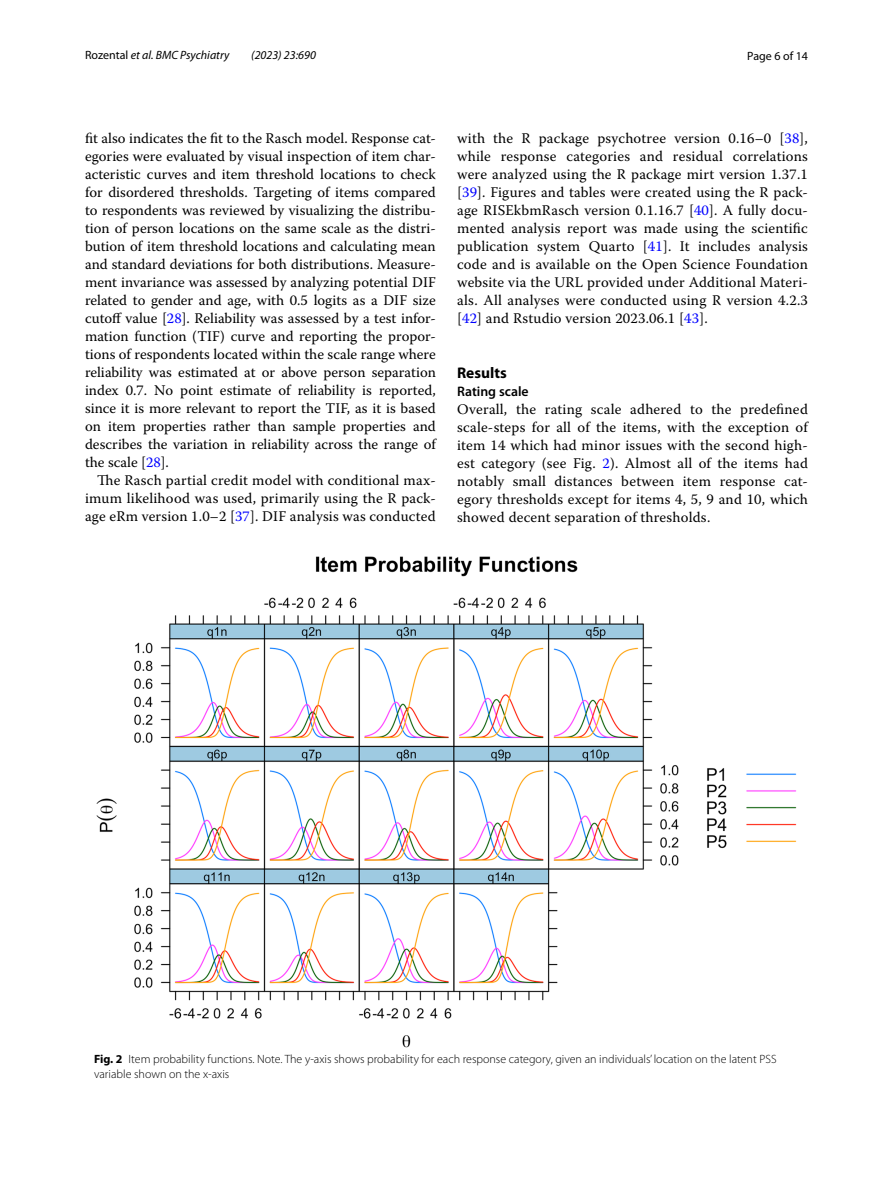
<style>
.page{position:relative;width:893px;height:1187px;background:#fff}
.page>*{position:absolute;margin:0;border:0;box-sizing:border-box;transform-origin:0 0}
.t1{font:700 15.45px "Myriad Pro";color:#000}
.t2{font:14.7px/18px "Warnock Pro";letter-spacing:.015em;color:#000;text-align:justify}
.t3{font:600 13.8px "Myriad Pro";color:#000}
.t4{font:300 12px/15px "Myriad Pro";color:#000}
.t5{font:italic 12px "Myriad Pro";color:#000}
.t6{font:12px "Myriad Pro";color:#000}
.s1{font-style:normal}
.s2{color:#00f}
.s3{font-weight:700}
</style>
<div class="page">
<img style="left:96px;top:556px;width:701px;height:491px">
<p class="t5" style="left:85px;top:48px;width:146px"><span class="s1">Rozental</span> et al. BMC Psychiatry</p>
<p class="t5" style="left:251px;top:48px;width:66px">(2023) 23:690</p>
<p class="t6" style="left:747px;top:48px;width:62px">Page 6 of 14</p>
<p class="t2" style="left:85px;top:128px;width:352px">fit also indicates the fit to the Rasch model. Response cat&shy;egories were evaluated by visual inspection of item char&shy;acteristic curves and item threshold locations to check for disordered thresholds. Targeting of items compared to respondents was reviewed by visualizing the distribu&shy;tion of person locations on the same scale as the distri&shy;bution of item threshold locations and calculating mean and standard deviations for both distributions. Measure&shy;ment invariance was assessed by analyzing potential DIF related to gender and age, with 0.5 logits as a DIF size cutoff value [<span class="s2">28</span>]. Reliability was assessed by a test infor&shy;mation function (TIF) curve and reporting the propor&shy;tions of respondents located within the scale range where reliability was estimated at or above person separation index 0.7. No point estimate of reliability is reported, since it is more relevant to report the TIF, as it is based on item properties rather than sample properties and describes the variation in reliability across the range of the scale [<span class="s2">28</span>].</p>
<p class="t2" style="left:85px;top:470px;width:352px;text-indent:12px">The Rasch partial credit model with conditional max&shy;imum likelihood was used, primarily using the R pack&shy;age eRm version 1.0–2 [<span class="s2">37</span>]. DIF analysis was conducted</p>
<p class="t2" style="left:457px;top:128px;width:352px">with the R package psychotree version 0.16–0 [<span class="s2">38</span>], while response categories and residual correlations were analyzed using the R package mirt version 1.37.1 [<span class="s2">39</span>]. Figures and tables were created using the R pack&shy;age RISEkbmRasch version 0.1.16.7 [<span class="s2">40</span>]. A fully docu&shy;mented analysis report was made using the scientific publication system Quarto [<span class="s2">41</span>]. It includes analysis code and is available on the Open Science Foundation website via the URL provided under Additional Materi&shy;als. All analyses were conducted using R version 4.2.3 [<span class="s2">42</span>] and Rstudio version 2023.06.1 [<span class="s2">43</span>].</p>
<p class="t1" style="left:457px;top:362px;width:51px">Results</p>
<p class="t3" style="left:457px;top:382px;width:73px">Rating scale</p>
<p class="t2" style="left:457px;top:399px;width:352px">Overall, the rating scale adhered to the predefined scale-steps for all of the items, with the exception of item 14 which had minor issues with the second high&shy;est category (see Fig. <span class="s2">2</span>). Almost all of the items had notably small distances between item response cat&shy;egory thresholds except for items 4, 5, 9 and 10, which showed decent separation of thresholds.</p>
<p class="t4" style="left:94px;top:1051px;width:684px"><span class="s3">Fig. 2</span> Item probability functions. Note. The y-axis shows probability for each response category, given an individuals’ location on the latent PSS variable shown on the x-axis</p>
</div>
